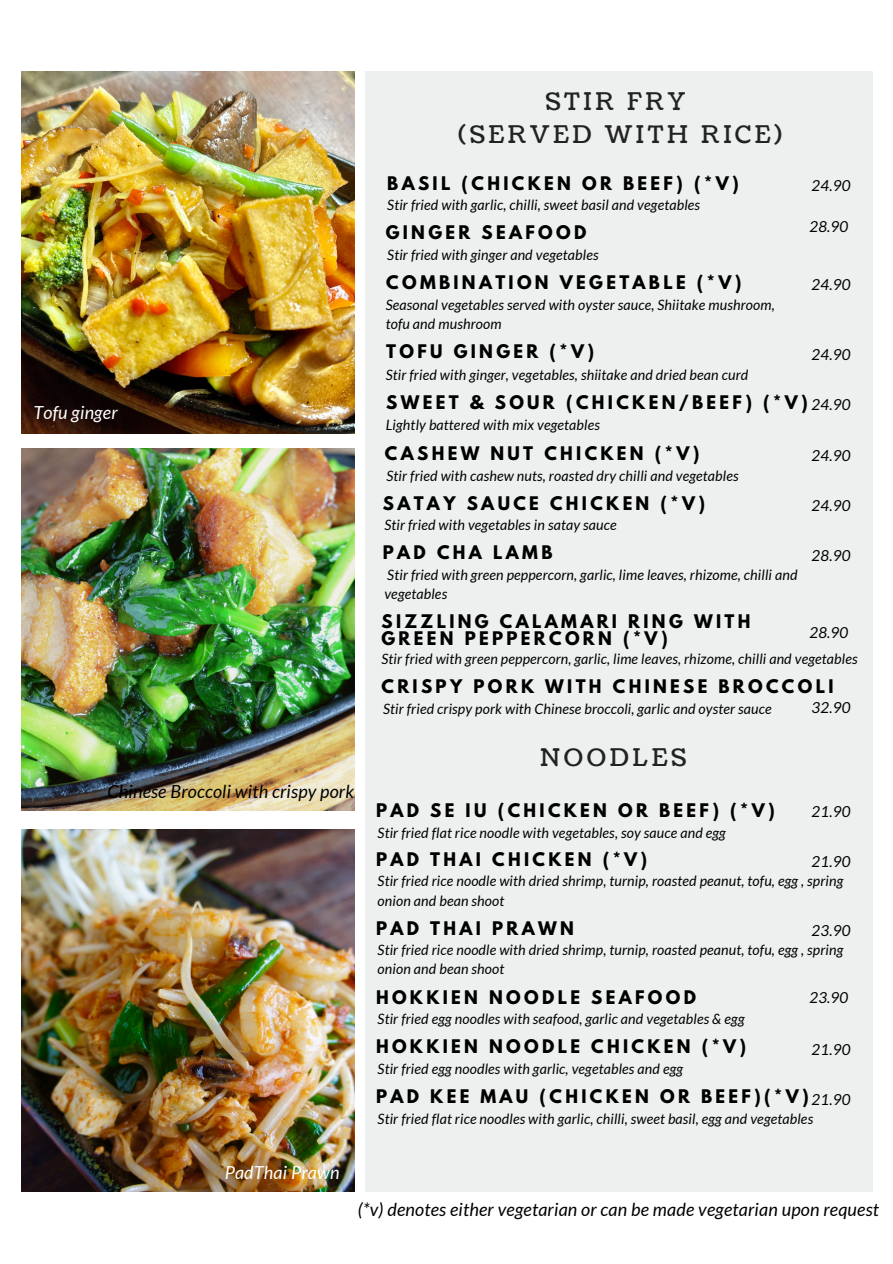
<style>
.page{position:relative;width:893px;height:1264px;background:#fff}
.page>*{position:absolute;margin:0;border:0;box-sizing:border-box;transform-origin:0 0}
.t1{font:24.15px "Coustard";letter-spacing:.15em;color:#222}
.t2{font:italic 18px "Lato";letter-spacing:.01em;color:#000}
.t3{font:italic 18px "Lato";letter-spacing:.01em;color:#fff}
.t4{font:700 16.65px/16.4px "League Spartan";letter-spacing:.2em;color:#000}
.t5{font:italic 15.15px "Lato";letter-spacing:.01em;color:#000}
.t6{font:italic 14.25px/19px "Lato";letter-spacing:.01em;color:#000}
.s1{font-family:"Lato";font-weight:400;font-style:italic;font-size:15.15px}
</style>
<div class="page">
<img style="left:21px;top:72px;width:333px;height:362px">
<img style="left:21px;top:829px;width:333px;height:362px">
<img style="left:21px;top:448px;width:333px;height:362px">
<div style="left:365px;top:72px;width:507px;height:1119px;background:#eef0f0"></div>
<p class="t3" style="left:33px;top:401px;width:86px">Tofu ginger</p>
<p class="t2" style="left:107px;top:780px;width:248px">Chinese Broccoli with crispy pork</p>
<p class="t3" style="left:225px;top:1160px;width:116px">PadThai Prawn</p>
<p class="t1" style="left:545px;top:85px;width:141px">STIR FRY</p>
<p class="t1" style="left:458px;top:118px;width:325px">(SERVED WITH RICE)</p>
<p class="t4" style="left:387px;top:177px;width:353px">BASIL (CHICKEN OR BEEF) (*V)</p>
<p class="t5" style="left:811px;top:176px;width:40px">24.90</p>
<p class="t6" style="left:387px;top:195px;width:314px">Stir fried with garlic, chilli, sweet basil and vegetables</p>
<p class="t4" style="left:385px;top:226px;width:202px">GINGER SEAFOOD</p>
<p class="t6" style="left:387px;top:244px;width:213px">Stir fried with ginger and vegetables</p>
<p class="t4" style="left:386px;top:276px;width:357px">COMBINATION VEGETABLE (*V)</p>
<p class="t6" style="left:385px;top:295px;width:390px">Seasonal vegetables served with oyster sauce, Shiitake mushroom, tofu and mushroom</p>
<p class="t4" style="left:386px;top:345px;width:209px">TOFU GINGER (*V)</p>
<p class="t6" style="left:385px;top:364px;width:364px">Stir fried with ginger, vegetables, shiitake and dried bean curd</p>
<p class="t4" style="left:386px;top:396px;width:465px">SWEET &amp; SOUR (CHICKEN/BEEF) (*V)<span class="s1">24.90</span></p>
<p class="t6" style="left:385px;top:415px;width:216px">Lightly battered with mix vegetables</p>
<p class="t4" style="left:385px;top:447px;width:316px">CASHEW NUT CHICKEN (*V)</p>
<p class="t6" style="left:386px;top:465px;width:353px">Stir fried with cashew nuts, roasted dry chilli and vegetables</p>
<p class="t4" style="left:383px;top:497px;width:324px">SATAY SAUCE CHICKEN (*V)</p>
<p class="t6" style="left:384px;top:515px;width:234px">Stir fried with vegetables in satay sauce</p>
<p class="t4" style="left:383px;top:546px;width:171px">PAD CHA LAMB</p>
<p class="t6" style="left:384px;top:565px;width:414px">Stir fried with green peppercorn, garlic, lime leaves, rhizome, chilli and vegetables</p>
<p class="t4" style="left:381px;top:615px;width:370px">SIZZLING CALAMARI RING WITH<br>GREEN PEPPERCORN (*V)</p>
<p class="t6" style="left:381px;top:649px;width:477px">Stir fried with green peppercorn, garlic, lime leaves, rhizome, chilli and vegetables</p>
<p class="t4" style="left:381px;top:680px;width:453px">CRISPY PORK WITH CHINESE BROCCOLI</p>
<p class="t6" style="left:383px;top:698px;width:390px">Stir fried crispy pork with Chinese broccoli, garlic and oyster sauce</p>
<p class="t1" style="left:540px;top:740px;width:148px">NOODLES</p>
<p class="t4" style="left:376px;top:804px;width:400px">PAD SE IU (CHICKEN OR BEEF) (*V)</p>
<p class="t6" style="left:377px;top:822px;width:350px">Stir fried flat rice noodle with vegetables, soy sauce and egg</p>
<p class="t4" style="left:376px;top:852px;width:273px">PAD THAI CHICKEN (*V)</p>
<p class="t6" style="left:377px;top:871px;width:467px">Stir fried rice noodle with dried shrimp, turnip, roasted peanut, tofu, egg , spring onion and bean shoot</p>
<p class="t4" style="left:376px;top:921px;width:199px">PAD THAI PRAWN</p>
<p class="t6" style="left:377px;top:940px;width:467px">Stir fried rice noodle with dried shrimp, turnip, roasted peanut, tofu, egg , spring onion and bean shoot</p>
<p class="t4" style="left:376px;top:990px;width:321px">HOKKIEN NOODLE SEAFOOD</p>
<p class="t6" style="left:377px;top:1009px;width:368px">Stir fried egg noodles with seafood, garlic and vegetables &amp; egg</p>
<p class="t4" style="left:376px;top:1040px;width:372px">HOKKIEN NOODLE CHICKEN (*V)</p>
<p class="t6" style="left:377px;top:1059px;width:307px">Stir fried egg noodles with garlic, vegetables and egg</p>
<p class="t4" style="left:376px;top:1090px;width:434px">PAD KEE MAU (CHICKEN OR BEEF)(*V)</p>
<p class="t6" style="left:377px;top:1108px;width:437px">Stir fried flat rice noodles with garlic, chilli, sweet basil, egg and vegetables</p>
<p class="t5" style="left:809px;top:217px;width:40px">28.90</p>
<p class="t5" style="left:811px;top:275px;width:40px">24.90</p>
<p class="t5" style="left:811px;top:344px;width:40px">24.90</p>
<p class="t5" style="left:811px;top:446px;width:40px">24.90</p>
<p class="t5" style="left:811px;top:496px;width:40px">24.90</p>
<p class="t5" style="left:811px;top:545px;width:40px">28.90</p>
<p class="t5" style="left:809px;top:622px;width:40px">28.90</p>
<p class="t5" style="left:811px;top:698px;width:40px">32.90</p>
<p class="t5" style="left:811px;top:801px;width:40px">21.90</p>
<p class="t5" style="left:811px;top:852px;width:40px">21.90</p>
<p class="t5" style="left:811px;top:920px;width:40px">23.90</p>
<p class="t5" style="left:809px;top:987px;width:40px">23.90</p>
<p class="t5" style="left:811px;top:1039px;width:40px">21.90</p>
<p class="t5" style="left:811px;top:1090px;width:40px">21.90</p>
<p class="t2" style="left:358px;top:1198px;width:522px">(*v) denotes either vegetarian or can be made vegetarian upon request</p>
</div>
